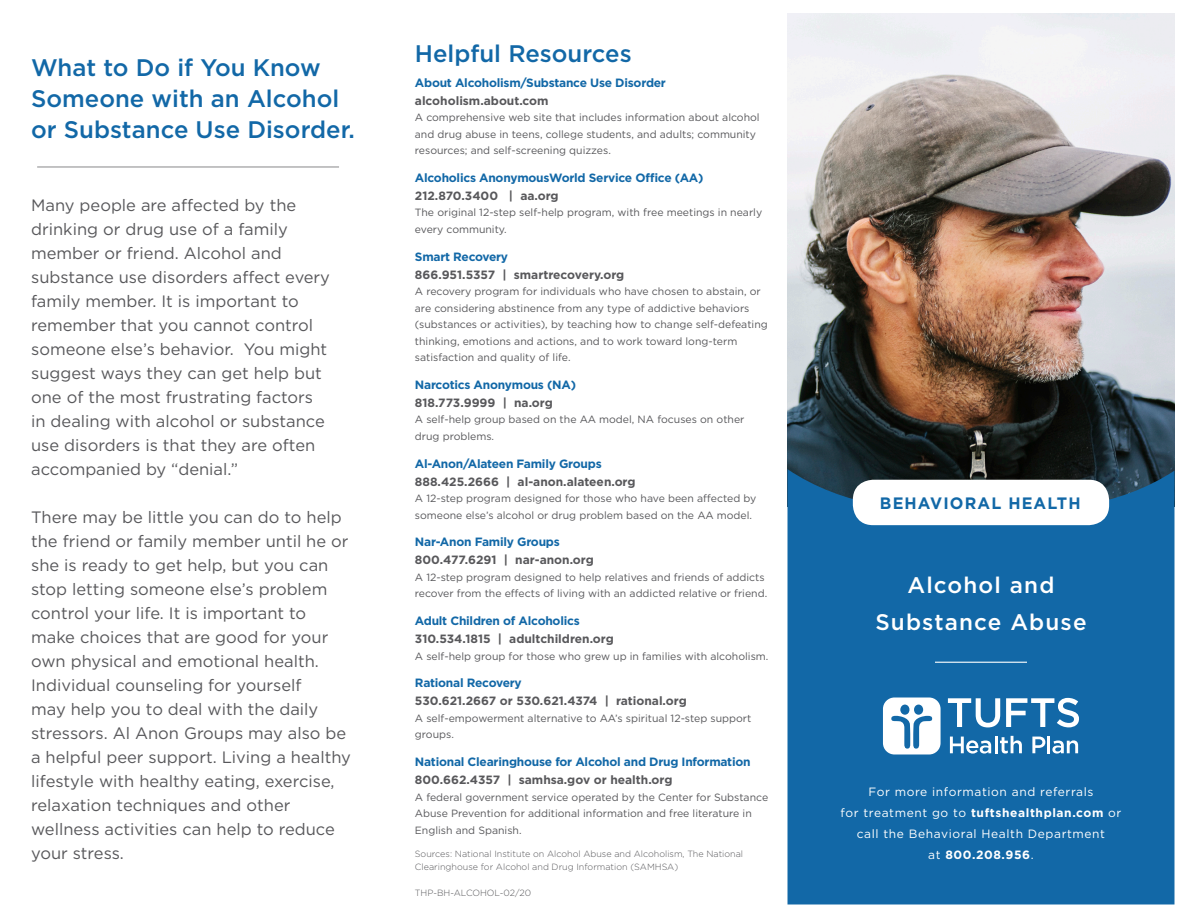
<style>
.page{position:relative;width:1188px;height:918px;background:#fff}
.page>*{position:absolute;margin:0;border:0;box-sizing:border-box;transform-origin:0 0}
.t1{font:500 24px/31px "Gotham";color:#1268a7}
.t2{font:500 22.5px/37.5px "Gotham";letter-spacing:.05em;color:#fff;text-align:center}
.t3{font:16.5px/24px "Gotham";color:#58585b}
.t4{font:700 16.5px "Gotham";letter-spacing:.07em;color:#1268a7}
.t5{font:700 12px "Gotham";letter-spacing:-.02em;color:#1268a7}
.t6{font:700 12px "Gotham";color:#58585b}
.t7{font:12px/21px "Gotham";letter-spacing:.05em;color:#fff;text-align:center}
.t8{font:10.5px/16.5px "Gotham";color:#58585b}
.t9{font:300 9px/13.5px "Gotham";color:#58585b}
.s1{font-weight:700}
</style>
<div class="page">
<img style="left:788px;top:14px;width:386px;height:455px">
<div style="left:788px;top:469px;width:386px;height:436px;background:#1268a7"></div>
<svg style="left:948px;top:698px;width:52px;height:29px"></svg>
<svg style="left:1006px;top:698px;width:73px;height:29px"></svg>
<svg style="left:950px;top:736px;width:72px;height:18px"></svg>
<svg style="left:1032px;top:737px;width:13px;height:16px"></svg>
<hr style="left:1047px;top:736px;width:3px;height:17px;background:#fff">
<svg style="left:1052px;top:740px;width:26px;height:14px"></svg>
<svg style="left:883px;top:698px;width:58px;height:56px"></svg>
<hr style="left:935px;top:662px;width:92px;height:1px;background:#fff">
<div style="left:853px;top:480px;width:256px;height:45px;background:#fff;border-radius:20px"></div>
<hr style="left:37px;top:166px;width:302px;height:2px;background:#58585b">
<p class="t1" style="left:31px;top:51px;width:325px">What to Do if You Know<br>Someone with an Alcohol or Substance Use Disorder.</p>
<p class="t3" style="left:31px;top:193px;width:300px">Many people are affected by the drinking or drug use of a family member or friend. Alcohol and substance use disorders affect every family member. It is important to remember that you cannot control someone else’s behavior. You might suggest ways they can get help but one of the most frustrating factors in dealing with alcohol or substance use disorders is that they are often accompanied by “denial.”</p>
<p class="t3" style="left:31px;top:505px;width:321px">There may be little you can do to help the friend or family member until he or she is ready to get help, but you can stop letting someone else’s problem control your life. It is important to make choices that are good for your own physical and emotional health.<br>Individual counseling for yourself<br>may help you to deal with the daily stressors. Al Anon Groups may also be a helpful peer support. Living a healthy lifestyle with healthy eating, exercise, relaxation techniques and other wellness activities can help to reduce your stress.</p>
<p class="t1" style="left:415px;top:38px;width:218px">Helpful Resources</p>
<p class="t5" style="left:415px;top:75px;width:253px">About Alcoholism/Substance Use Disorder</p>
<p class="t6" style="left:415px;top:93px;width:135px">alcoholism.about.com</p>
<p class="t8" style="left:415px;top:109px;width:346px">A comprehensive web site that includes information about alcohol</p>
<p class="t8" style="left:415px;top:126px;width:343px">and drug abuse in teens, college students, and adults; community resources; and self-screening quizzes.</p>
<p class="t5" style="left:415px;top:170px;width:290px">Alcoholics AnonymousWorld Service Office (AA)</p>
<p class="t6" style="left:415px;top:188px;width:145px">212.870.3400 | aa.org</p>
<p class="t8" style="left:415px;top:204px;width:349px">The original 12-step self-help program, with free meetings in nearly every community.</p>
<p class="t5" style="left:415px;top:248px;width:95px">Smart Recovery</p>
<p class="t6" style="left:415px;top:266px;width:211px">866.951.5357 | smartrecovery.org</p>
<p class="t8" style="left:415px;top:283px;width:354px">A recovery program for individuals who have chosen to abstain, or are considering abstinence from any type of addictive behaviors (substances or activities), by teaching how to change self-defeating thinking, emotions and actions, and to work toward long-term satisfaction and quality of life.</p>
<p class="t5" style="left:415px;top:377px;width:163px">Narcotics Anonymous (NA)</p>
<p class="t6" style="left:415px;top:395px;width:139px">818.773.9999 | na.org</p>
<p class="t8" style="left:415px;top:411px;width:331px">A self-help group based on the AA model, NA focuses on other drug problems.</p>
<p class="t5" style="left:415px;top:455px;width:188px">Al-Anon/Alateen Family Groups</p>
<p class="t6" style="left:415px;top:473px;width:222px">888.425.2666 | al-anon.alateen.org</p>
<p class="t8" style="left:415px;top:490px;width:343px">A 12-step program designed for those who have been affected by someone else’s alcohol or drug problem based on the AA model.</p>
<p class="t5" style="left:415px;top:534px;width:146px">Nar-Anon Family Groups</p>
<p class="t6" style="left:415px;top:552px;width:180px">800.477.6291 | nar-anon.org</p>
<p class="t8" style="left:415px;top:569px;width:354px">A 12-step program designed to help relatives and friends of addicts recover from the effects of living with an addicted relative or friend.</p>
<p class="t5" style="left:415px;top:613px;width:166px">Adult Children of Alcoholics</p>
<p class="t6" style="left:415px;top:631px;width:200px">310.534.1815 | adultchildren.org</p>
<p class="t8" style="left:415px;top:647px;width:355px">A self-help group for those who grew up in families with alcoholism.</p>
<p class="t5" style="left:415px;top:675px;width:108px">Rational Recovery</p>
<p class="t6" style="left:415px;top:693px;width:273px">530.621.2667 or 530.621.4374 | rational.org</p>
<p class="t8" style="left:415px;top:710px;width:338px">A self-empowerment alternative to AA’s spiritual 12-step support groups.</p>
<p class="t5" style="left:415px;top:754px;width:337px">National Clearinghouse for Alcohol and Drug Information</p>
<p class="t6" style="left:415px;top:772px;width:259px">800.662.4357 | samhsa.gov or health.org</p>
<p class="t8" style="left:415px;top:788px;width:355px">A federal government service operated by the Center for Substance<br>Abuse Prevention for additional information and free literature in<br>English and Spanish.</p>
<p class="t9" style="left:415px;top:847px;width:330px">Sources: National Institute on Alcohol Abuse and Alcoholism, The National<br>Clearinghouse for Alcohol and Drug Information (SAMHSA)</p>
<p class="t9" style="left:415px;top:886px;width:118px">THP-BH-ALCOHOL-02/20</p>
<p class="t4" style="left:880px;top:492px;width:202px">BEHAVIORAL HEALTH</p>
<p class="t2" style="left:875px;top:566px;width:213px">Alcohol and<br>Substance Abuse</p>
<p class="t7" style="left:841px;top:781px;width:282px">For more information and referrals<br>for treatment go to <span class="s1">tuftshealthplan.com</span> or call the Behavioral Health Department<br>at <span class="s1">800.208.956</span>.</p>
</div>
